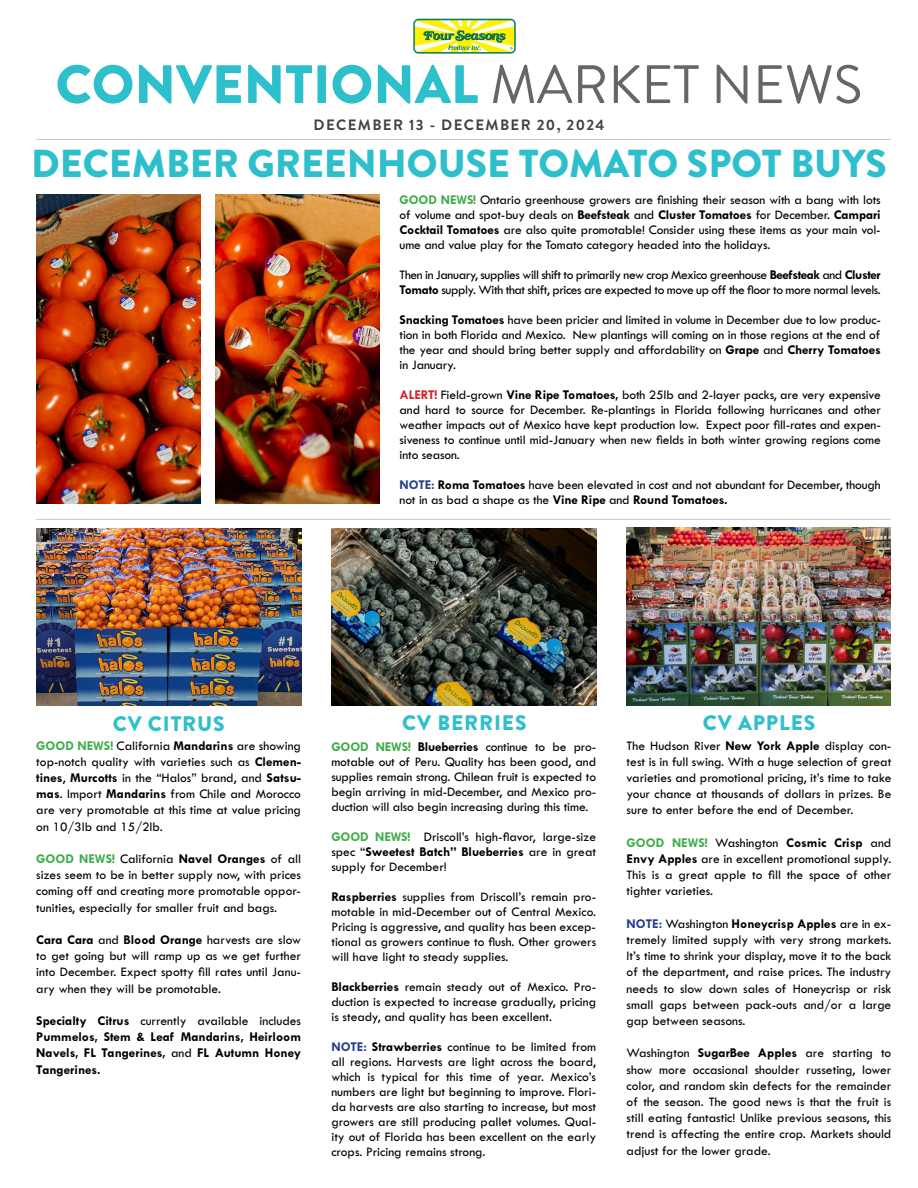
<style>
.page{position:relative;width:918px;height:1188px;background:#fff}
.page>*{position:absolute;margin:0;border:0;box-sizing:border-box;transform-origin:0 0}
.t1{font:900 54px "Brandon Grotesque";color:#2dbfcb}
.t2{font:900 39px "Brandon Grotesque";color:#2dbfcb}
.t3{font:900 21px "Brandon Grotesque";letter-spacing:.04em;color:#2dbfcc}
.t4{font:700 15px "Brandon Grotesque";letter-spacing:.09em;color:#42413d}
.t5{font:13.5px/15px "Tw Cen MT Std";color:#000;text-align:justify}
.t6{font:13.5px/15px "Tw Cen MT Std";letter-spacing:-.03em;color:#000}
.t7{font:700 13.5px/16.2px "Tw Cen MT Std";color:#000;text-align:justify}
.s1{font-weight:400;color:#63676a}
.s2{font-weight:700;color:#41ad49}
.s3{font-weight:700}
.s4{font-weight:700;color:#d2232a}
.s5{font-weight:700;color:#25408f}
.s6{font-weight:400}
</style>
<div class="page">
<img style="left:332px;top:528px;width:264px;height:177px">
<img style="left:37px;top:528px;width:264px;height:177px">
<img style="left:413px;top:18px;width:103px;height:36px">
<hr style="left:36px;top:139px;width:855px;height:1px;background:#000">
<hr style="left:36px;top:519px;width:855px;height:1px;background:#000">
<img style="left:37px;top:195px;width:164px;height:309px">
<img style="left:216px;top:195px;width:164px;height:309px">
<img style="left:627px;top:528px;width:264px;height:177px">
<h1 class="t1" style="left:56px;top:46px;width:808px">CONVENTIONAL <span class="s1">MARKET NEWS</span></h1>
<p class="t4" style="left:314px;top:114px;width:292px">DECEMBER 13 - DECEMBER 20, 2024</p>
<h2 class="t2" style="left:31px;top:136px;width:857px">DECEMBER GREENHOUSE TOMATO SPOT BUYS</h2>
<p class="t5" style="left:400px;top:192px;width:483px"><span class="s2">GOOD NEWS!</span> Ontario greenhouse growers are finishing their season with a bang with lots of volume and spot-buy deals on <span class="s3">Beefsteak</span> and <span class="s3">Cluster Tomatoes</span> for December. <span class="s3">Campari Cocktail Tomatoes</span> are also quite promotable! Consider using these items as your main vol&shy;ume and value play for the Tomato category headed into the holidays.</p>
<p class="t6" style="left:400px;top:267px;width:483px">Then in January, supplies will shift to primarily new crop Mexico greenhouse <span class="s3">Beefsteak</span> and <span class="s3">Cluster<br>Tomato</span> supply. With that shift, prices are expected to move up off the floor to more normal levels.</p>
<p class="t5" style="left:400px;top:312px;width:483px"><span class="s3">Snacking Tomatoes</span> have been pricier and limited in volume in December due to low produc&shy;tion in both Florida and Mexico. New plantings will coming on in those regions at the end of the year and should bring better supply and affordability on <span class="s3">Grape</span> and <span class="s3">Cherry Tomatoes </span>in January.</p>
<p class="t5" style="left:400px;top:387px;width:483px"><span class="s4">ALERT!</span> Field-grown <span class="s3">Vine Ripe Tomatoes,</span> both 25lb and 2-layer packs, are very expensive and hard to source for December. Re-plantings in Florida following hurricanes and other weather impacts out of Mexico have kept production low. Expect poor fill-rates and expen&shy;siveness to continue until mid-January when new fields in both winter growing regions come into season.</p>
<p class="t5" style="left:400px;top:477px;width:483px"><span class="s5">NOTE:</span> <span class="s3">Roma Tomatoes</span> have been elevated in cost and not abundant for December, though not in as bad a shape as the <span class="s3">Vine Ripe</span> and <span class="s3">Round Tomatoes.</span></p>
<h3 class="t3" style="left:113px;top:709px;width:113px">CV CITRUS</h3>
<p class="t5" style="left:36px;top:737px;width:266px;line-height:16.2px"><span class="s2">GOOD NEWS!</span> California <span class="s3">Mandarins</span> are showing top-notch quality with varieties such as <span class="s3">Clemen&shy;tines</span>, <span class="s3">Murcotts</span> in the “Halos” brand, and <span class="s3">Satsu&shy;mas</span>. Import <span class="s3">Mandarins</span> from Chile and Morocco are very promotable at this time at value pricing on 10/3lb and 15/2lb.</p>
<p class="t5" style="left:36px;top:851px;width:266px;line-height:16.2px"><span class="s2">GOOD NEWS!</span> California <span class="s3">Navel Oranges</span> of all sizes seem to be in better supply now, with prices coming off and creating more promotable oppor&shy;tunities, especially for smaller fruit and bags.</p>
<p class="t5" style="left:36px;top:932px;width:266px;line-height:16.2px"><span class="s3">Cara Cara</span> and <span class="s3">Blood Orange</span> harvests are slow to get going but will ramp up as we get further into December. Expect spotty fill rates until Janu&shy;ary when they will be promotable.</p>
<p class="t7" style="left:36px;top:1013px;width:266px">Specialty Citrus <span class="s6">currently available includes </span>Pummelos, Stem &amp; Leaf Mandarins, Heirloom Navels, FL Tangerines, <span class="s6">and</span> FL Autumn Honey Tangerines.</p>
<h3 class="t3" style="left:402px;top:708px;width:126px">CV BERRIES</h3>
<h3 class="t3" style="left:703px;top:708px;width:114px">CV APPLES</h3>
<p class="t5" style="left:627px;top:737px;width:266px;line-height:16.2px">The Hudson River <span class="s3">New York Apple</span> display con&shy;test is in full swing. With a huge selection of great varieties and promotional pricing, it’s time to take your chance at thousands of dollars in prizes. Be sure to enter before the end of December.</p>
<p class="t5" style="left:627px;top:835px;width:266px;line-height:16.2px"><span class="s2">GOOD NEWS!</span> Washington <span class="s3">Cosmic Crisp</span> and <span class="s3">Envy Apples</span> are in excellent promotional supply.<br>This is a great apple to fill the space of other tighter varieties.</p>
<p class="t5" style="left:627px;top:916px;width:266px;line-height:16.2px"><span class="s5">NOTE:</span> Washington <span class="s3">Honeycrisp Apples</span> are in ex&shy;tremely limited supply with very strong markets.<br>It’s time to shrink your display, move it to the back of the department, and raise prices. The industry needs to slow down sales of Honeycrisp or risk small gaps between pack-outs and/or a large gap between seasons.</p>
<p class="t5" style="left:627px;top:1045px;width:266px;line-height:16.2px">Washington <span class="s3">SugarBee Apples</span> are starting to show more occasional shoulder russeting, lower color, and random skin defects for the remainder of the season. The good news is that the fruit is still eating fantastic! Unlike previous seasons, this trend is affecting the entire crop. Markets should adjust for the lower grade.</p>
<p class="t5" style="left:331px;top:739px;width:266px"><span class="s2">GOOD NEWS!</span> <span class="s3">Blueberries</span> continue to be pro&shy;motable out of Peru. Quality has been good, and supplies remain strong. Chilean fruit is expected to begin arriving in mid-December, and Mexico pro&shy;duction will also begin increasing during this time.</p>
<p class="t5" style="left:331px;top:829px;width:266px"><span class="s2">GOOD NEWS!</span> Driscoll’s high-flavor, large-size spec “<span class="s3">Sweetest Batch” Blueberries</span> are in great supply for December!</p>
<p class="t5" style="left:331px;top:889px;width:266px"><span class="s3">Raspberries</span> supplies from Driscoll’s remain pro&shy;motable in mid-December out of Central Mexico.<br>Pricing is aggressive, and quality has been excep&shy;tional as growers continue to flush. Other growers will have light to steady supplies.</p>
<p class="t5" style="left:331px;top:979px;width:266px"><span class="s3">Blackberries</span> remain steady out of Mexico. Pro&shy;duction is expected to increase gradually, pricing is steady, and quality has been excellent.</p>
<p class="t5" style="left:331px;top:1039px;width:266px"><span class="s5">NOTE:</span> <span class="s3">Strawberries</span> continue to be limited from all regions. Harvests are light across the board, which is typical for this time of year. Mexico’s numbers are light but beginning to improve. Flori&shy;da harvests are also starting to increase, but most growers are still producing pallet volumes. Qual&shy;ity out of Florida has been excellent on the early crops. Pricing remains strong.</p>
</div>
